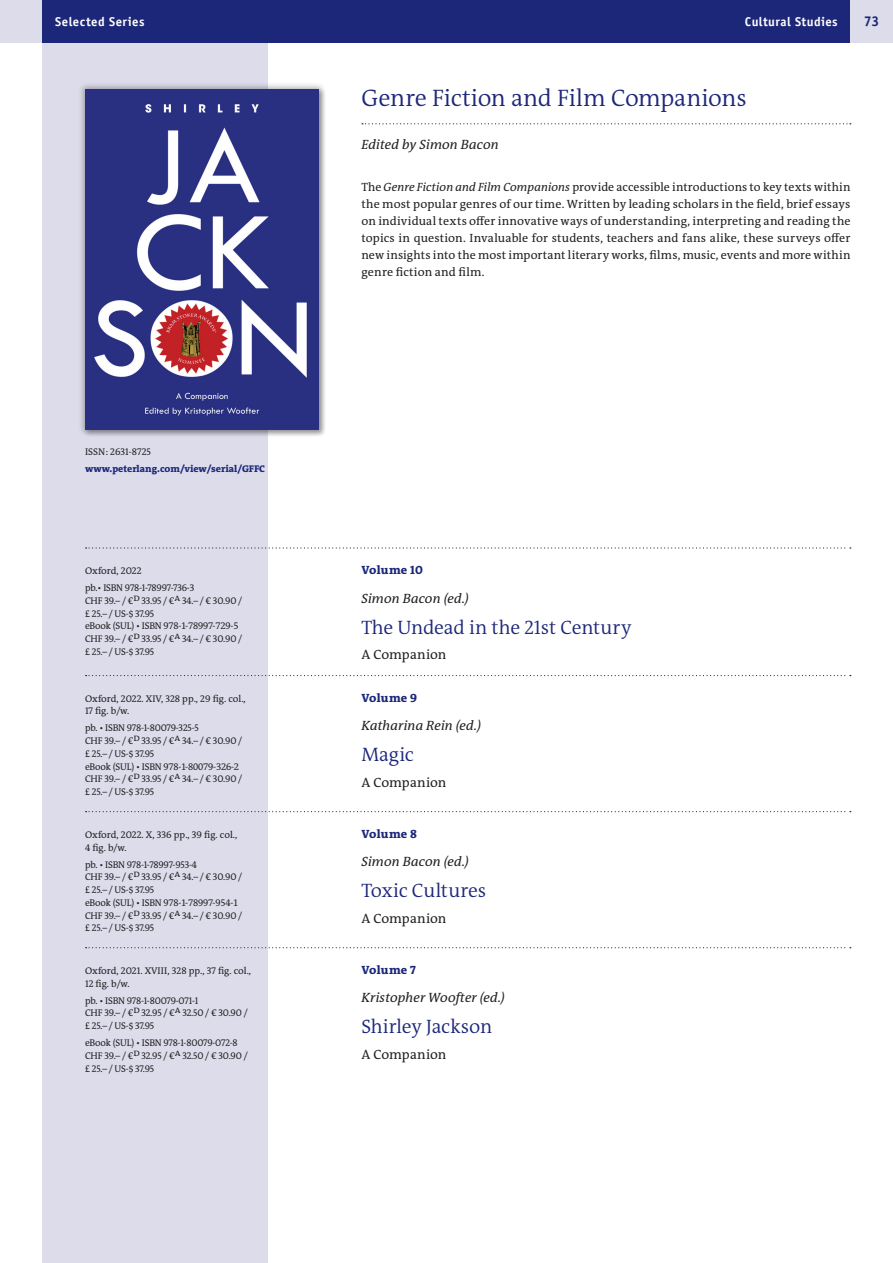
<style>
.page{position:relative;width:893px;height:1263px;background:#fff}
.page>*{position:absolute;margin:0;border:0;box-sizing:border-box;transform-origin:0 0}
.Reihentitel{font:300 24px "The Antiqua B W4";letter-spacing:-.01em;color:#1d2779}
._110___Titel__S{font:300 19.5px "The Antiqua B W4";letter-spacing:-.01em;color:#1d2779}
.t1{font:700 14.25px "Officina Sans";color:#1d2779}
._100___Autor__S{font:italic 13.5px "The Antiqua B W5 Plain";letter-spacing:.005em;color:#231f20}
._120___Untertitel__S{font:13.5px "The Antiqua B W5 Plain";color:#231f20}
.Reihenherausgeber{font:italic 13.5px "The Antiqua B W5 Plain";letter-spacing:.005em;color:#231f20}
.t2{font:700 12.75px "Officina Sans";letter-spacing:.035em;color:#fff}
.Reihentext{font:12px/17px "The Antiqua B W5 Plain";letter-spacing:.015em;color:#231f20;text-align:justify}
._099___Reihenband{font:800 12px "The Antiqua B W8";letter-spacing:.015em;color:#1d2779}
._230___Preise{font:9.75px/12.8px "The Antiqua B W5 Plain";letter-spacing:-.02em;color:#231f20}
._200___Ort_Jahr_Umfa{font:9.75px/12.8px "The Antiqua B W5 Plain";color:#231f20}
._220___ISBN__S{font:9.75px "The Antiqua B W5 Plain";letter-spacing:-.02em;color:#231f20}
._220___ISBN{font:9.75px "The Antiqua B W5 Plain";letter-spacing:-.02em;color:#231f20}
._230___Preise__S{font:9.75px/12.8px "The Antiqua B W5 Plain";letter-spacing:-.02em;color:#231f20}
.t3{font:800 9.75px "The Antiqua B W8";color:#1d2779}
.ISSN{font:9.75px "The Antiqua B W5 Plain";color:#231f20}
.s1{font-style:italic}
</style>
<div class="page">
<div style="left:43px;top:43px;width:225px;height:1220px;background:#dcdceb"></div>
<div style="left:0;top:0;width:893px;height:43px;background:#dcdceb"></div>
<div style="left:43px;top:0;width:807px;height:43px;background:#1d2779"></div>
<div style="left:77px;top:82px;width:250px;height:355px;background:#231f20;opacity:.3"></div>
<img style="left:85px;top:89px;width:234px;height:340px">
<svg style="left:362px;top:123px;width:489px;height:1px"></svg>
<svg style="left:86px;top:547px;width:765px;height:2px"></svg>
<svg style="left:86px;top:675px;width:765px;height:1px"></svg>
<svg style="left:86px;top:811px;width:765px;height:1px"></svg>
<svg style="left:86px;top:947px;width:765px;height:1px"></svg>
<p class="t2" style="left:55px;top:14px;width:91px">Selected Series</p>
<p class="t2" style="left:745px;top:14px;width:94px">Cultural Studies</p>
<p class="t1" style="left:864px;top:13px;width:17px">73</p>
<p class="ISSN" style="left:85px;top:445px;width:68px">ISSN: 2631-8725</p>
<p class="t3" style="left:85px;top:462px;width:182px">www.peterlang.com/view/serial/GFFC</p>
<p class="_200___Ort_Jahr_Umfa" style="left:85px;top:564px;width:58px">Oxford, 2022</p>
<p class="_220___ISBN__S" style="left:85px;top:581px;width:111px">pb.• ISBN 978-1-78997-736-3</p>
<p class="_230___Preise" style="left:85px;top:594px;width:159px">CHF 39.– / €D 33.95 / €A 34.– / € 30.90 / £ 25.– / US-$ 37.95</p>
<p class="_220___ISBN" style="left:85px;top:620px;width:155px">eBook (SUL) • ISBN 978-1-78997-729-5</p>
<p class="_230___Preise" style="left:85px;top:632px;width:159px">CHF 39.– / €D 33.95 / €A 34.– / € 30.90 / £ 25.– / US-$ 37.95</p>
<p class="_200___Ort_Jahr_Umfa" style="left:85px;top:692px;width:162px">Oxford, 2022. XIV, 328 pp., 29 fig. col.,<br>17 fig. b/w.</p>
<p class="_220___ISBN__S" style="left:85px;top:722px;width:115px">pb. • ISBN 978-1-80079-325-5</p>
<p class="_230___Preise" style="left:85px;top:734px;width:159px">CHF 39.– / €D 33.95 / €A 34.– / € 30.90 / £ 25.– / US-$ 37.95</p>
<p class="_220___ISBN" style="left:85px;top:760px;width:156px">eBook (SUL) • ISBN 978-1-80079-326-2</p>
<p class="_230___Preise" style="left:85px;top:773px;width:159px">CHF 39.– / €D 33.95 / €A 34.– / € 30.90 / £ 25.– / US-$ 37.95</p>
<p class="_200___Ort_Jahr_Umfa" style="left:85px;top:828px;width:154px">Oxford, 2022. X, 336 pp., 39 fig. col.,<br>4 fig. b/w.</p>
<p class="_220___ISBN__S" style="left:85px;top:858px;width:113px">pb. • ISBN 978-1-78997-953-4</p>
<p class="_230___Preise" style="left:85px;top:871px;width:159px">CHF 39.– / €D 33.95 / €A 34.– / € 30.90 / £ 25.– / US-$ 37.95</p>
<p class="_220___ISBN" style="left:85px;top:896px;width:155px">eBook (SUL) • ISBN 978-1-78997-954-1</p>
<p class="_230___Preise" style="left:85px;top:909px;width:159px">CHF 39.– / €D 33.95 / €A 34.– / € 30.90 / £ 25.– / US-$ 37.95</p>
<p class="_200___Ort_Jahr_Umfa" style="left:85px;top:964px;width:168px">Oxford, 2021. XVIII, 328 pp., 37 fig. col.,<br>12 fig. b/w.</p>
<p class="_220___ISBN__S" style="left:85px;top:994px;width:115px">pb. • ISBN 978-1-80079-071-1</p>
<p class="_230___Preise__S" style="left:85px;top:1007px;width:164px">CHF 39.– / €D 32.95 / €A 32.50 / € 30.90 / £ 25.– / US-$ 37.95</p>
<p class="_220___ISBN__S" style="left:85px;top:1036px;width:154px">eBook (SUL) • ISBN 978-1-80079-072-8</p>
<p class="_230___Preise__S" style="left:85px;top:1049px;width:164px">CHF 39.– / €D 32.95 / €A 32.50 / € 30.90 / £ 25.– / US-$ 37.95</p>
<p class="Reihentitel" style="left:361px;top:83px;width:387px">Genre Fiction and Film Companions</p>
<p class="Reihenherausgeber" style="left:361px;top:136px;width:139px">Edited by Simon Bacon</p>
<p class="Reihentext" style="left:361px;top:179px;width:491px">The <span class="s1">Genre Fiction and Film Companions</span> provide accessible introductions to key texts within the most popular genres of our time. Written by leading scholars in the field, brief essays on individual texts offer innovative ways of understanding, interpreting and reading the topics in question. Invaluable for students, teachers and fans alike, these surveys offer new insights into the most important literary works, films, music, events and more within genre fiction and film.</p>
<p class="_099___Reihenband" style="left:361px;top:562px;width:63px">Volume 10</p>
<p class="_100___Autor__S" style="left:361px;top:589px;width:109px">Simon Bacon (ed.)</p>
<p class="_110___Titel__S" style="left:361px;top:614px;width:272px">The Undead in the 21st Century</p>
<p class="_120___Untertitel__S" style="left:361px;top:646px;width:86px">A Companion</p>
<p class="_099___Reihenband" style="left:361px;top:690px;width:57px">Volume 9</p>
<p class="_100___Autor__S" style="left:361px;top:717px;width:121px">Katharina Rein (ed.)</p>
<p class="_110___Titel__S" style="left:361px;top:742px;width:54px">Magic</p>
<p class="_120___Untertitel__S" style="left:361px;top:773px;width:86px">A Companion</p>
<p class="_099___Reihenband" style="left:361px;top:826px;width:57px">Volume 8</p>
<p class="_100___Autor__S" style="left:361px;top:853px;width:109px">Simon Bacon (ed.)</p>
<p class="_110___Titel__S" style="left:361px;top:878px;width:126px">Toxic Cultures</p>
<p class="_120___Untertitel__S" style="left:361px;top:909px;width:86px">A Companion</p>
<p class="_099___Reihenband" style="left:361px;top:962px;width:56px">Volume 7</p>
<p class="_100___Autor__S" style="left:361px;top:989px;width:145px">Kristopher Woofter (ed.)</p>
<p class="_110___Titel__S" style="left:361px;top:1014px;width:132px">Shirley Jackson</p>
<p class="_120___Untertitel__S" style="left:361px;top:1046px;width:86px">A Companion</p>
</div>
